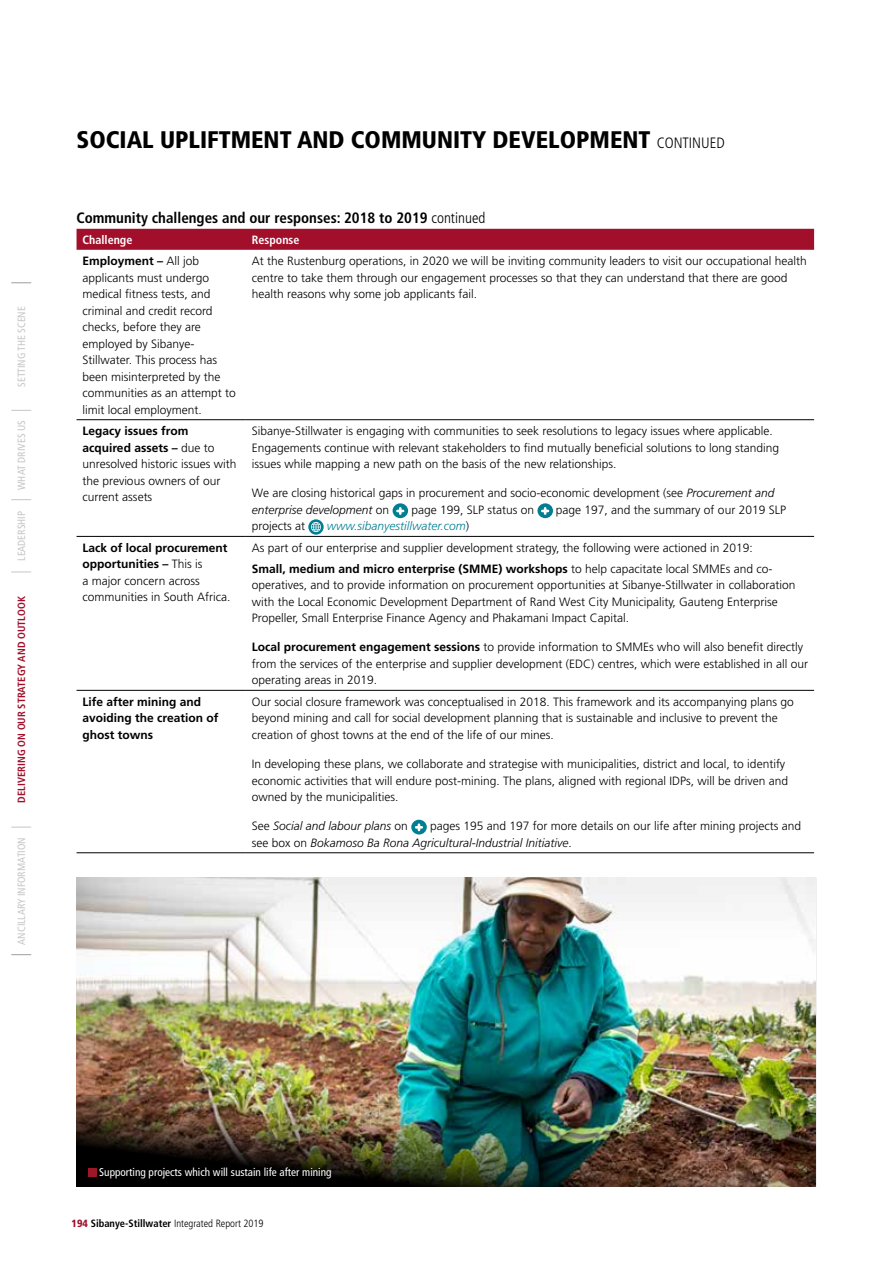
<style>
.page{position:relative;width:893px;height:1263px;background:#fff}
.page>*{position:absolute;margin:0;border:0;box-sizing:border-box;transform-origin:0 0}
.Main_heading{font:900 condensed 24px "Frutiger";color:#000}
.Heading_3{font:700 condensed 15px "Frutiger";color:#000}
.Body_copy{font:300 12px/16.5px "Frutiger";color:#000}
.Body_copy-2{font:700 12px/16.5px "Frutiger";color:#000}
.Body_copy-3{font:italic 300 12px "Frutiger";color:#007f92}
.Body_copy-4{font:italic 300 12px "Frutiger";color:#000}
.Body_copy-5{font:700 condensed 12px "Frutiger";color:#fff}
.Body_copy_2019{font:condensed 11.25px "Frutiger";color:#fff}
.t1{font:condensed 10.5px "Frutiger";color:#c6c6c6}
.t2{font:300 condensed 10.5px "Frutiger";color:#000}
.t3{font:700 condensed 10.5px "Frutiger";color:#a20f2b}
.s1{font-weight:300;font-size:15px}
.s2{font-weight:300}
.s3{font-weight:700}
.s4{font-style:italic}
.s5{font-style:normal;color:#000}
.s6{font-style:normal}
.s7{font-weight:900;color:#a20f2b}
</style>
<div class="page">
<svg style="left:11px;top:954px;width:20px;height:1px"></svg>
<svg style="left:11px;top:283px;width:20px;height:1px"></svg>
<svg style="left:11px;top:827px;width:20px;height:1px"></svg>
<svg style="left:11px;top:572px;width:20px;height:1px"></svg>
<svg style="left:11px;top:499px;width:20px;height:1px"></svg>
<svg style="left:11px;top:410px;width:20px;height:1px"></svg>
<div style="left:77px;top:229px;width:737px;height:21px;background:#a20f2b"></div>
<hr style="left:77px;top:419px;width:169px;height:1px;background:#000">
<hr style="left:246px;top:419px;width:568px;height:1px;background:#000">
<hr style="left:77px;top:536px;width:169px;height:1px;background:#000">
<hr style="left:246px;top:536px;width:568px;height:1px;background:#000">
<hr style="left:77px;top:690px;width:169px;height:1px;background:#000">
<hr style="left:246px;top:690px;width:568px;height:1px;background:#000">
<hr style="left:77px;top:852px;width:169px;height:1px;background:#000">
<hr style="left:246px;top:852px;width:568px;height:1px;background:#000">
<svg style="left:393px;top:503px;width:15px;height:15px"></svg>
<svg style="left:397px;top:508px;width:6px;height:6px"></svg>
<svg style="left:537px;top:503px;width:16px;height:15px"></svg>
<svg style="left:542px;top:508px;width:6px;height:6px"></svg>
<svg style="left:308px;top:519px;width:16px;height:16px"></svg>
<svg style="left:311px;top:522px;width:10px;height:10px"></svg>
<svg style="left:411px;top:820px;width:16px;height:14px"></svg>
<svg style="left:416px;top:825px;width:6px;height:5px"></svg>
<img style="left:77px;top:877px;width:738px;height:218px">
<img style="left:77px;top:1095px;width:738px;height:91px">
<div style="left:88px;top:1168px;width:9px;height:8px;background:#9c1829"></div>
<p class="t1" style="left:15px;top:387px;width:82px;rotate:-90deg">SETTING THE SCENE</p>
<p class="t1" style="left:15px;top:490px;width:71px;rotate:-90deg">WHAT DRIVES US</p>
<p class="t1" style="left:15px;top:561px;width:51px;rotate:-90deg">LEADERSHIP</p>
<p class="t3" style="left:15px;top:803px;width:208px;rotate:-90deg">DELIVERING ON OUR STRATEGY AND OUTLOOK</p>
<p class="t1" style="left:15px;top:944px;width:109px;rotate:-90deg">ANCILLARY INFORMATION</p>
<p class="Main_heading" style="left:77px;top:125px;width:650px">SOCIAL UPLIFTMENT AND COMMUNITY DEVELOPMENT <span class="s1">CONTINUED</span></p>
<p class="Heading_3" style="left:77px;top:209px;width:410px">Community challenges and our responses: 2018 to 2019 <span class="s2">continued</span></p>
<p class="Body_copy-5" style="left:83px;top:232px;width:51px">Challenge</p>
<p class="Body_copy-5" style="left:252px;top:232px;width:49px">Response</p>
<p class="Body_copy" style="left:83px;top:253px;width:155px"><span class="s3">Employment –</span> All job applicants must undergo medical fitness tests, and criminal and credit record checks, before they are employed by Sibanye-<br>Stillwater. This process has been misinterpreted by the communities as an attempt to limit local employment.</p>
<p class="Body_copy" style="left:252px;top:253px;width:556px">At the Rustenburg operations, in 2020 we will be inviting community leaders to visit our occupational health centre to take them through our engagement processes so that they can understand that there are good health reasons why some job applicants fail.</p>
<p class="Body_copy" style="left:83px;top:423px;width:155px"><span class="s3">Legacy issues from acquired assets –</span> due to unresolved historic issues with the previous owners of our current assets</p>
<p class="Body_copy" style="left:252px;top:423px;width:529px">Sibanye-Stillwater is engaging with communities to seek resolutions to legacy issues where applicable.<br>Engagements continue with relevant stakeholders to find mutually beneficial solutions to long standing issues while mapping a new path on the basis of the new relationships.</p>
<p class="Body_copy" style="left:252px;top:485px;width:524px">We are closing historical gaps in procurement and socio-economic development (see <span class="s4">Procurement and enterprise development</span> on</p>
<p class="Body_copy" style="left:411px;top:501px;width:124px">page 199, SLP status on</p>
<p class="Body_copy" style="left:556px;top:501px;width:232px">page 197, and the summary of our 2019 SLP</p>
<p class="Body_copy" style="left:252px;top:518px;width:55px">projects at</p>
<p class="Body_copy-3" style="left:327px;top:519px;width:144px">www.sibanyestillwater.com<span class="s5">)</span></p>
<p class="Body_copy" style="left:83px;top:539px;width:150px"><span class="s3">Lack of local procurement opportunities –</span> This is<br>a major concern across communities in South Africa.</p>
<p class="Body_copy" style="left:252px;top:539px;width:502px">As part of our enterprise and supplier development strategy, the following were actioned in 2019:</p>
<p class="Body_copy" style="left:252px;top:560px;width:545px"><span class="s3">Small, medium and micro enterprise (SMME) workshops</span> to help capacitate local SMMEs and co&shy;operatives, and to provide information on procurement opportunities at Sibanye-Stillwater in collaboration with the Local Economic Development Department of Rand West City Municipality, Gauteng Enterprise Propeller, Small Enterprise Finance Agency and Phakamani Impact Capital.</p>
<p class="Body_copy" style="left:252px;top:639px;width:558px"><span class="s3">Local procurement engagement sessions</span> to provide information to SMMEs who will also benefit directly from the services of the enterprise and supplier development (EDC) centres, which were established in all our operating areas in 2019.</p>
<p class="Body_copy-2" style="left:83px;top:693px;width:137px">Life after mining and avoiding the creation of ghost towns</p>
<p class="Body_copy" style="left:252px;top:693px;width:543px">Our social closure framework was conceptualised in 2018. This framework and its accompanying plans go beyond mining and call for social development planning that is sustainable and inclusive to prevent the creation of ghost towns at the end of the life of our mines.</p>
<p class="Body_copy" style="left:252px;top:755px;width:538px">In developing these plans, we collaborate and strategise with municipalities, district and local, to identify economic activities that will endure post-mining. The plans, aligned with regional IDPs, will be driven and owned by the municipalities.</p>
<p class="Body_copy-4" style="left:252px;top:819px;width:158px"><span class="s6">See</span> Social and labour plans <span class="s6">on</span></p>
<p class="Body_copy" style="left:252px;top:818px;width:551px;text-indent:178px">pages 195 and 197 for more details on our life after mining projects and see box on <span class="s4">Bokamoso Ba Rona Agricultural-Industrial Initiative</span>.</p>
<p class="Body_copy_2019" style="left:99px;top:1166px;width:234px">Supporting projects which will sustain life after mining</p>
<p class="t2" style="left:72px;top:1218px;width:194px"><span class="s7">194</span> <span class="s3">Sibanye-Stillwater</span> Integrated Report 2019</p>
</div>
